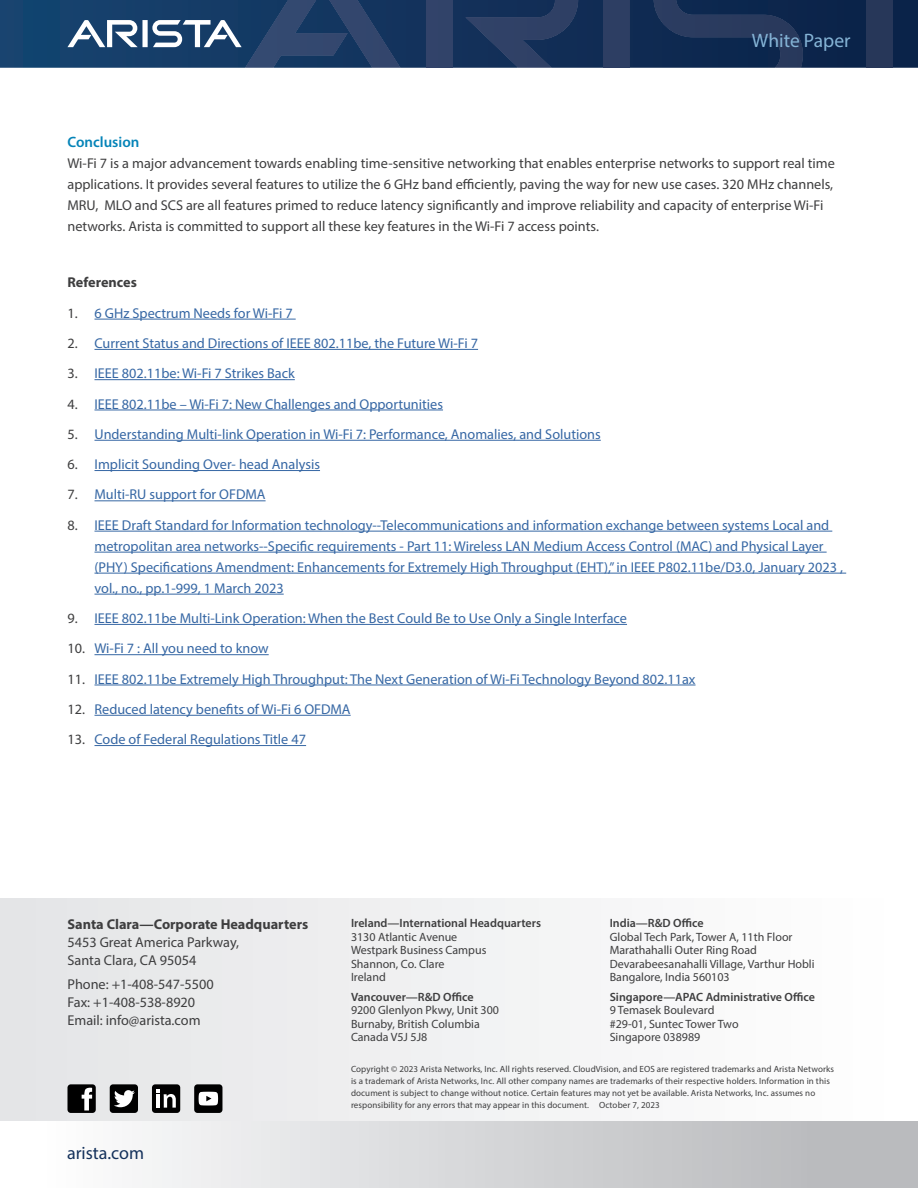
<style>
.page{position:relative;width:918px;height:1188px;background:#fff}
.page>*{position:absolute;margin:0;border:0;box-sizing:border-box;transform-origin:0 0}
.t1{font:19.5px "Myriad Pro";color:#85b4d6}
.t2{font:18px "Myriad Pro";color:#14315b}
.Main_body_subhead{font:600 15px "Myriad Pro";color:#0584b8}
.t3{font:14.25px/21px "Myriad Pro";color:#3667a4}
.Main_body_subhead-2{font:14.25px/18px "Myriad Pro";color:#3e3e3f}
.t4{font:700 14.25px "Myriad Pro";color:#3e3e3f}
.t5{font:12px/13.5px "Myriad Pro";color:#3e3e3f}
.t6{font:9px/12px "Myriad Pro";letter-spacing:.01em;color:#3e3e3f}
.s1{color:#3e3e3f}
.s2{font-weight:600}
</style>
<div class="page">
<svg style="left:0;top:0;width:918px;height:68px;background:#103059"></svg>
<div style="left:426px;top:0;width:26px;height:68px;background:#314369"></div>
<svg style="left:465px;top:0;width:113px;height:68px;background:#20375e"></svg>
<svg style="left:67px;top:0;width:333px;height:68px;background:#2f4e75"></svg>
<div style="left:604px;top:0;width:26px;height:68px;background:#2d3e63"></div>
<svg style="left:654px;top:0;width:149px;height:68px;background:#182f55"></svg>
<div style="left:867px;top:0;width:26px;height:68px;background:#273759"></div>
<div style="left:0;top:1120px;width:918px;height:68px;background:linear-gradient(to right,#fff,#b3b4b7)"></div>
<div style="left:0;top:899px;width:918px;height:221px;background:linear-gradient(to right,#e3e4e6,#fff)"></div>
<div style="left:152px;top:1084px;width:28px;height:29px;background:#000;border-radius:3px"></div>
<div style="left:194px;top:1084px;width:28px;height:29px;background:#000;border-radius:3px"></div>
<svg style="left:199px;top:1092px;width:19px;height:14px"></svg>
<svg style="left:157px;top:1090px;width:19px;height:18px"></svg>
<div style="left:110px;top:1084px;width:28px;height:29px;background:#000;border-radius:3px"></div>
<svg style="left:114px;top:1090px;width:21px;height:17px"></svg>
<div style="left:67px;top:1084px;width:29px;height:29px;background:#000;border-radius:3px"></div>
<svg style="left:82px;top:1087px;width:10px;height:24px"></svg>
<hr style="left:94px;top:319px;width:202px;height:1px;background:#3667a4">
<hr style="left:94px;top:349px;width:384px;height:1px;background:#3667a4">
<hr style="left:94px;top:379px;width:201px;height:1px;background:#3667a4">
<hr style="left:94px;top:410px;width:349px;height:1px;background:#3667a4">
<hr style="left:94px;top:440px;width:507px;height:1px;background:#3667a4">
<hr style="left:94px;top:470px;width:226px;height:1px;background:#3667a4">
<hr style="left:94px;top:500px;width:172px;height:1px;background:#3667a4">
<hr style="left:94px;top:531px;width:738px;height:1px;background:#3667a4">
<hr style="left:94px;top:552px;width:733px;height:1px;background:#3667a4">
<hr style="left:94px;top:573px;width:752px;height:1px;background:#3667a4">
<hr style="left:94px;top:594px;width:190px;height:1px;background:#3667a4">
<hr style="left:94px;top:624px;width:533px;height:1px;background:#3667a4">
<hr style="left:94px;top:654px;width:175px;height:1px;background:#3667a4">
<hr style="left:94px;top:685px;width:602px;height:1px;background:#3667a4">
<hr style="left:94px;top:715px;width:257px;height:1px;background:#3667a4">
<hr style="left:94px;top:745px;width:212px;height:1px;background:#3667a4">
<h1 class="t1" style="left:752px;top:29px;width:100px">White Paper</h1>
<p class="Main_body_subhead" style="left:68px;top:133px;width:73px">Conclusion</p>
<p class="Main_body_subhead-2" style="left:68px;top:153px;width:769px;line-height:21px">Wi-Fi 7 is a major advancement towards enabling time-sensitive networking that enables enterprise networks to support real time applications. It provides several features to utilize the 6 GHz band efficiently, paving the way for new use cases. 320 MHz channels, MRU, MLO and SCS are all features primed to reduce latency significantly and improve reliability and capacity of enterprise Wi-Fi networks. Arista is committed to support all these key features in the Wi-Fi 7 access points.</p>
<p class="t4" style="left:68px;top:273px;width:71px">References</p>
<p class="t3" style="left:68px;top:302px;width:227px"><span class="s1">1.</span> 6 GHz Spectrum Needs for Wi-Fi 7</p>
<p class="t3" style="left:68px;top:332px;width:412px"><span class="s1">2.</span> Current Status and Directions of IEEE 802.11be, the Future Wi-Fi 7</p>
<p class="t3" style="left:68px;top:363px;width:229px"><span class="s1">3.</span> IEEE 802.11be: Wi-Fi 7 Strikes Back</p>
<p class="t3" style="left:68px;top:393px;width:377px"><span class="s1">4.</span> IEEE 802.11be – Wi-Fi 7: New Challenges and Opportunities</p>
<p class="t3" style="left:68px;top:423px;width:535px"><span class="s1">5.</span> Understanding Multi-link Operation in Wi-Fi 7: Performance, Anomalies, and Solutions</p>
<p class="t3" style="left:68px;top:454px;width:254px"><span class="s1">6.</span> Implicit Sounding Over- head Analysis</p>
<p class="t3" style="left:68px;top:484px;width:200px"><span class="s1">7.</span> Multi-RU support for OFDMA</p>
<p class="t3" style="left:94px;top:514px;width:750px;text-indent:-27px"><span class="s1">8.</span> IEEE Draft Standard for Information technology--Telecommunications and information exchange between systems Local and metropolitan area networks--Specific requirements - Part 11: Wireless LAN Medium Access Control (MAC) and Physical Layer (PHY) Specifications Amendment: Enhancements for Extremely High Throughput (EHT),” in IEEE P802.11be/D3.0, January 2023 , vol., no., pp.1-999, 1 March 2023</p>
<p class="t3" style="left:68px;top:607px;width:561px"><span class="s1">9.</span> IEEE 802.11be Multi-Link Operation: When the Best Could Be to Use Only a Single Interface</p>
<p class="t3" style="left:68px;top:638px;width:203px"><span class="s1">10.</span> Wi-Fi 7 : All you need to know</p>
<p class="t3" style="left:68px;top:668px;width:630px"><span class="s1">11.</span> IEEE 802.11be Extremely High Throughput: The Next Generation of Wi-Fi Technology Beyond 802.11ax</p>
<p class="t3" style="left:68px;top:698px;width:285px"><span class="s1">12.</span> Reduced latency benefits of Wi-Fi 6 OFDMA</p>
<p class="t3" style="left:68px;top:729px;width:240px"><span class="s1">13.</span> Code of Federal Regulations Title 47</p>
<p class="t4" style="left:68px;top:915px;width:242px">Santa Clara—Corporate Headquarters</p>
<p class="Main_body_subhead-2" style="left:68px;top:933px;width:173px">5453 Great America Parkway,<br>Santa Clara, CA 95054</p>
<p class="Main_body_subhead-2" style="left:68px;top:975px;width:148px">Phone: +1-408-547-5500<br>Fax: +1-408-538-8920<br>Email: info@arista.com</p>
<p class="t2" style="left:67px;top:1142px;width:79px">arista.com</p>
<p class="t5" style="left:351px;top:916px;width:192px"><span class="s2">Ireland—International Headquarters<br></span>3130 Atlantic Avenue<br>Westpark Business Campus<br>Shannon, Co. Clare<br>Ireland</p>
<p class="t5" style="left:351px;top:990px;width:150px"><span class="s2">Vancouver—R&amp;D Office<br></span>9200 Glenlyon Pkwy, Unit 300<br>Burnaby, British Columbia<br>Canada V5J 5J8</p>
<p class="t5" style="left:610px;top:916px;width:206px"><span class="s2">India—R&amp;D Office<br></span>Global Tech Park, Tower A, 11th Floor<br>Marathahalli Outer Ring Road<br>Devarabeesanahalli Village, Varthur Hobli<br>Bangalore, India 560103</p>
<p class="t5" style="left:610px;top:990px;width:207px"><span class="s2">Singapore—APAC Administrative Office<br></span>9 Temasek Boulevard<br>#29-01, Suntec Tower Two<br>Singapore 038989</p>
<p class="t6" style="left:351px;top:1063px;width:485px">Copyright © 2023 Arista Networks, Inc. All rights reserved. CloudVision, and EOS are registered trademarks and Arista Networks is a trademark of Arista Networks, Inc. All other company names are trademarks of their respective holders. Information in this document is subject to change without notice. Certain features may not yet be available. Arista Networks, Inc. assumes no responsibility for any errors that may appear in this document. October 7, 2023</p>
</div>
